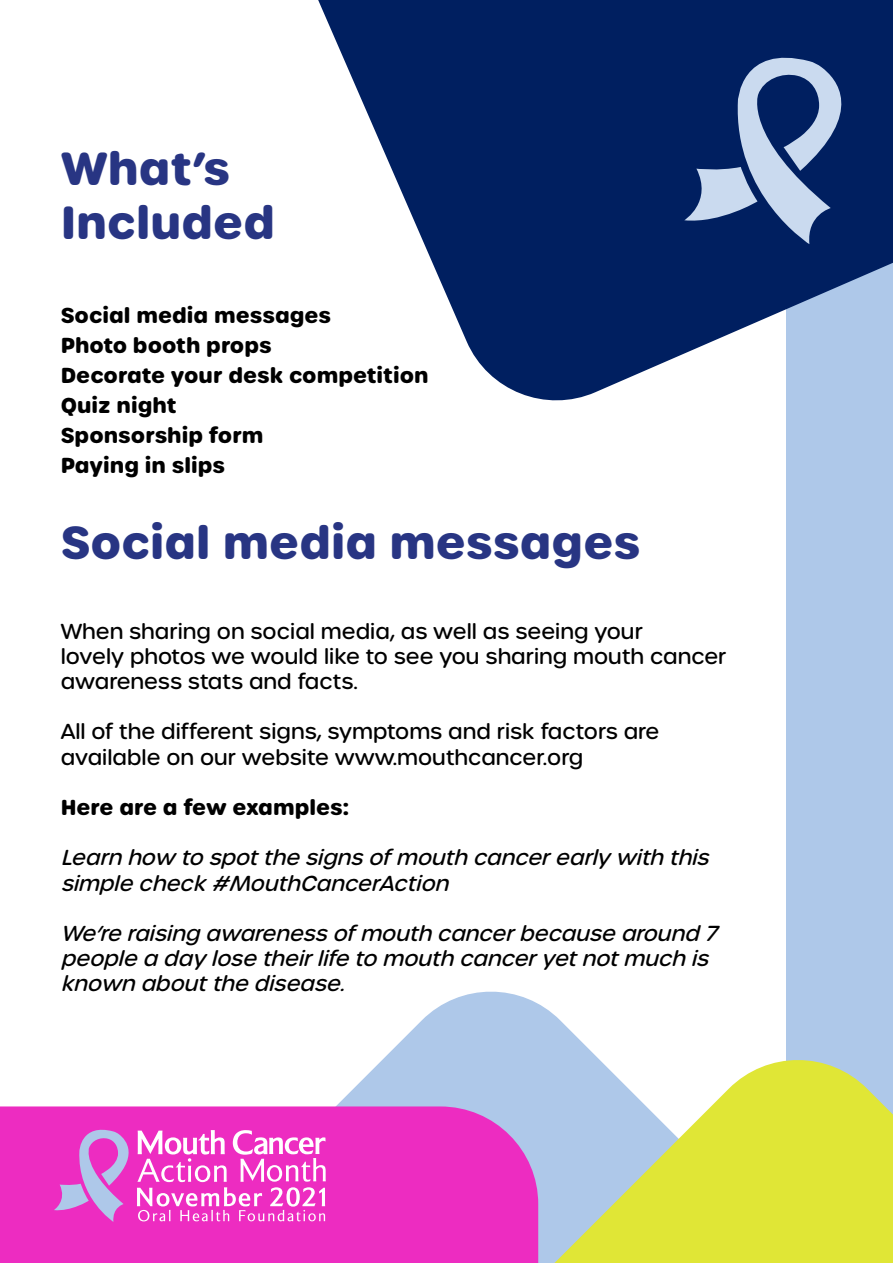
<style>
.page{position:relative;width:893px;height:1263px;background:#fff}
.page>*{position:absolute;margin:0;border:0;box-sizing:border-box;transform-origin:0 0}
.t1{font:700 45px/54px "Urbane Rounded";color:#283583}
.t2{font:500 21px/25.2px "Urbane Rounded";color:#000}
.t3{font:italic 500 21px/25.2px "Urbane Rounded";color:#000}
.t4{font:700 21px/30px "Urbane Rounded";color:#000}
</style>
<div class="page">
<div style="left:787px;top:0;width:106px;height:1263px;background:#aec8e9"></div>
<svg style="left:336px;top:982px;width:451px;height:124px"></svg>
<div style="left:0;top:1106px;width:511px;height:157px;background:#ed2cc1"></div>
<svg style="left:511px;top:1050px;width:382px;height:213px;background:#d4d884"></svg>
<svg style="left:318px;top:0;width:575px;height:414px;fill:#001f60"></svg>
<svg style="left:684px;top:43px;width:182px;height:201px;background:#3d578b"></svg>
<svg style="left:54px;top:1122px;width:272px;height:100px;background:#e95dcf"></svg>
<h1 class="t1" style="left:61px;top:142px;width:216px">What’s<br>Included</h1>
<p class="t4" style="left:61px;top:301px;width:369px">Social media messages<br>Photo booth props<br>Decorate your desk competition<br>Quiz night<br>Sponsorship form<br>Paying in slips</p>
<h1 class="t1" style="left:61px;top:516px;width:581px">Social media messages</h1>
<p class="t2" style="left:61px;top:618px;width:667px">When sharing on social media, as well as seeing your<br>lovely photos we would like to see you sharing mouth cancer awareness stats and facts.</p>
<p class="t2" style="left:61px;top:719px;width:600px">All of the different signs, symptoms and risk factors are available on our website www.mouthcancer.org</p>
<p class="t4" style="left:61px;top:792px;width:290px">Here are a few examples:</p>
<p class="t3" style="left:61px;top:845px;width:656px">Learn how to spotthe signsofmouth cancerearly with this simple check#MouthCancerAction</p>
<p class="t3" style="left:61px;top:921px;width:665px">We’re raising awarenessofmouth cancerbecause around 7 people a day lose theirlife to mouth canceryetnotmuch is known aboutthe disease.</p>
</div>
